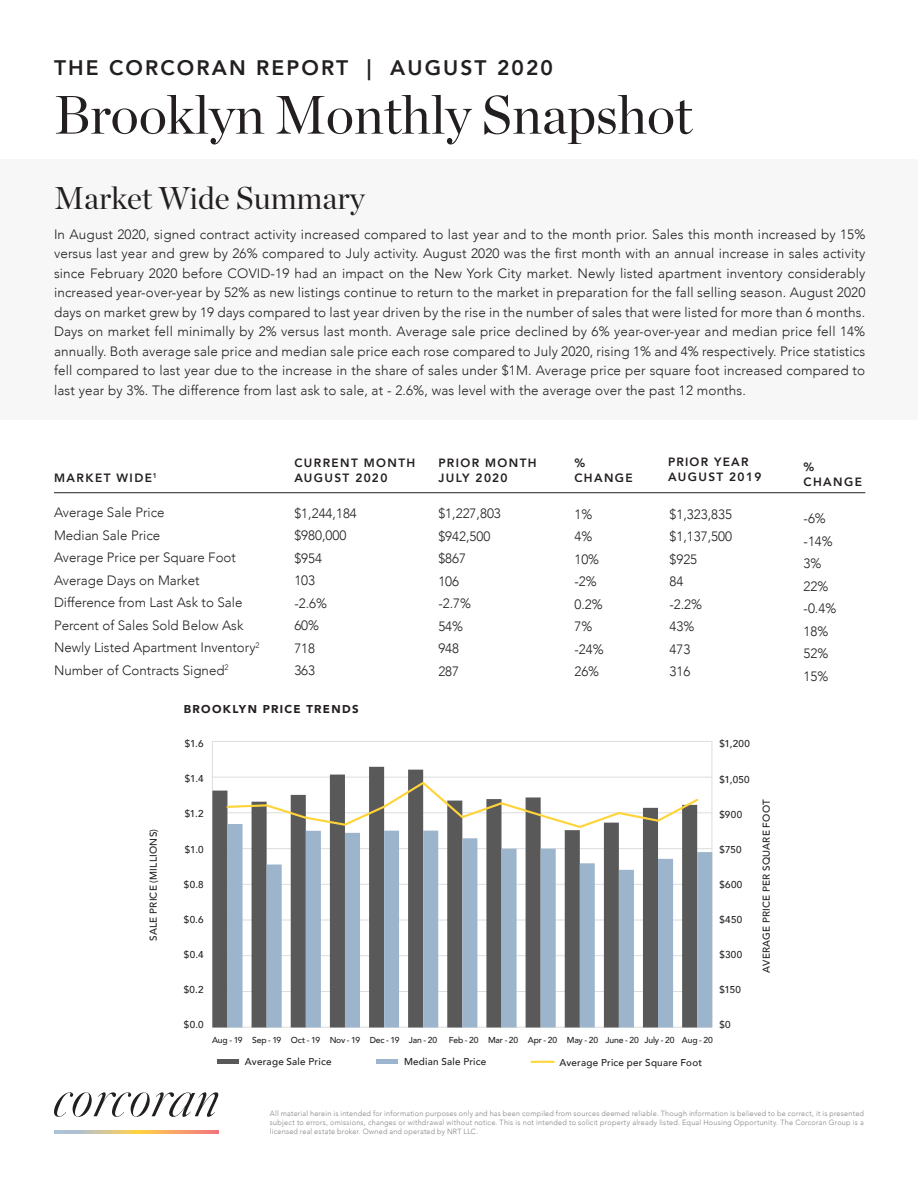
<style>
.page{position:relative;width:918px;height:1188px;background:#fff}
.page>*{position:absolute;margin:0;border:0;box-sizing:border-box;transform-origin:0 0}
.t1{font:54px "Chronicle Display";color:#231f20}
.t2{font:31.5px "Chronicle Display";color:#231f20}
.t3{font:800 21px "Avenir";letter-spacing:.1em;color:#231f20}
.t4{font:300 13.5px/19.5px "Avenir";color:#231f20;text-align:justify}
.t5{font:800 12px/15px "Avenir";letter-spacing:.115em;color:#231f20}
.t6{font:900 11.4px "Avenir";letter-spacing:.12em;color:#231f20}
.t7{font:500 9.9px "Avenir";letter-spacing:.025em;color:#231f20}
.t8{font:500 8.7px "Avenir";letter-spacing:-.015em;color:#231f20}
.t9{font:300 7.5px/9px "Avenir";letter-spacing:.03em;color:#808285;text-align:justify}
</style>
<div class="page">
<svg style="left:54px;top:1130px;width:164px;height:4px"></svg>
<svg style="left:54px;top:1092px;width:164px;height:25px"></svg>
<svg style="left:212px;top:741px;width:501px;height:287px"></svg>
<hr style="left:712px;top:742px;width:1px;height:285px;background:#dcdddf">
<div style="left:217px;top:1059px;width:21px;height:5px;background:#595959"></div>
<div style="left:376px;top:1059px;width:21px;height:5px;background:#9db5ce"></div>
<hr style="left:531px;top:1061px;width:23px;height:2px;background:#ffd436">
<div style="left:0;top:159px;width:918px;height:261px;background:#f7f7f8"></div>
<hr style="left:54px;top:492px;width:811px;height:1px;background:#231f20">
<svg style="left:212px;top:767px;width:485px;height:261px"></svg>
<svg style="left:227px;top:824px;width:485px;height:204px"></svg>
<svg style="left:225px;top:780px;width:475px;height:50px"></svg>
<p class="t3" style="left:54px;top:51px;width:501px">THE CORCORAN REPORT | AUGUST 2020</p>
<p class="t1" style="left:54px;top:73px;width:640px">Brooklyn Monthly Snapshot</p>
<p class="t2" style="left:54px;top:174px;width:312px">Market Wide Summary</p>
<p class="t4" style="left:54px;top:224px;width:813px">In August 2020, signed contract activity increased compared to last year and to the month prior. Sales this month increased by 15% versus last year and grew by 26% compared to July activity. August 2020 was the first month with an annual increase in sales activity since February 2020 before COVID-19 had an impact on the New York City market. Newly listed apartment inventory considerably increased year-over-year by 52% as new listings continue to return to the market in preparation for the fall selling season. August 2020 days on market grew by 19 days compared to last year driven by the rise in the number of sales that were listed for more than 6 months.<br>Days on market fell minimally by 2% versus last month. Average sale price declined by 6% year-over-year and median price fell 14% annually. Both average sale price and median sale price each rose compared to July 2020, rising 1% and 4% respectively. Price statistics fell compared to last year due to the increase in the share of sales under $1M. Average price per square foot increased compared to last year by 3%. The difference from last ask to sale, at - 2.6%, was level with the average over the past 12 months.</p>
<p class="t5" style="left:54px;top:470px;width:104px">MARKET WIDE<sup>1</sup></p>
<p class="t4" style="left:54px;top:503px;width:112px">Average Sale Price</p>
<p class="t4" style="left:54px;top:526px;width:108px">Median Sale Price</p>
<p class="t4" style="left:54px;top:548px;width:184px">Average Price per Square Foot</p>
<p class="t4" style="left:54px;top:571px;width:147px">Average Days on Market</p>
<p class="t4" style="left:54px;top:593px;width:190px">Difference from Last Ask to Sale</p>
<p class="t4" style="left:54px;top:616px;width:191px">Percent of Sales Sold Below Ask</p>
<p class="t4" style="left:54px;top:638px;width:207px">Newly Listed Apartment Inventory<sup>2</sup></p>
<p class="t4" style="left:54px;top:661px;width:176px">Number of Contracts Signed<sup>2</sup></p>
<p class="t5" style="left:294px;top:455px;width:122px">CURRENT MONTH<br>AUGUST 2020</p>
<p class="t5" style="left:438px;top:455px;width:100px">PRIOR MONTH</p>
<p class="t5" style="left:438px;top:470px;width:71px">JULY 2020</p>
<p class="t4" style="left:294px;top:503px;width:64px">$1,244,184</p>
<p class="t4" style="left:294px;top:526px;width:54px">$980,000</p>
<p class="t4" style="left:294px;top:548px;width:29px">$954</p>
<p class="t4" style="left:294px;top:571px;width:22px">103</p>
<p class="t4" style="left:294px;top:593px;width:34px">-2.6%</p>
<p class="t4" style="left:294px;top:616px;width:26px">60%</p>
<p class="t4" style="left:294px;top:638px;width:22px">718</p>
<p class="t4" style="left:294px;top:661px;width:22px">363</p>
<p class="t4" style="left:438px;top:504px;width:64px">$1,227,803</p>
<p class="t4" style="left:438px;top:526px;width:54px">$942,500</p>
<p class="t4" style="left:438px;top:549px;width:29px">$867</p>
<p class="t4" style="left:438px;top:571px;width:22px">106</p>
<p class="t4" style="left:438px;top:594px;width:34px">-2.7%</p>
<p class="t4" style="left:438px;top:616px;width:26px">54%</p>
<p class="t4" style="left:438px;top:639px;width:22px">948</p>
<p class="t4" style="left:438px;top:661px;width:22px">287</p>
<p class="t7" style="left:145px;top:941px;width:113px;rotate:-90deg">SALE PRICE (MILLIONS)</p>
<p class="t6" style="left:184px;top:699px;width:176px">BROOKLYN PRICE TRENDS</p>
<p class="t7" style="left:185px;top:735px;width:20px">$1.6</p>
<p class="t7" style="left:185px;top:770px;width:20px">$1.4</p>
<p class="t7" style="left:185px;top:805px;width:21px">$1.2</p>
<p class="t7" style="left:185px;top:841px;width:20px">$1.0</p>
<p class="t7" style="left:184px;top:876px;width:21px">$0.8</p>
<p class="t7" style="left:184px;top:911px;width:21px">$0.6</p>
<p class="t7" style="left:184px;top:946px;width:21px">$0.4</p>
<p class="t7" style="left:184px;top:981px;width:22px">$0.2</p>
<p class="t7" style="left:184px;top:1016px;width:21px">$0.0</p>
<p class="t5" style="left:668px;top:455px;width:95px">PRIOR YEAR<br>AUGUST 2019</p>
<p class="t5" style="left:574px;top:455px;width:60px">%<br>CHANGE</p>
<p class="t5" style="left:804px;top:460px;width:60px">%<br>CHANGE</p>
<p class="t4" style="left:574px;top:504px;width:19px">1%</p>
<p class="t4" style="left:574px;top:527px;width:19px">4%</p>
<p class="t4" style="left:574px;top:550px;width:26px">10%</p>
<p class="t4" style="left:574px;top:572px;width:24px">-2%</p>
<p class="t4" style="left:574px;top:595px;width:30px">0.2%</p>
<p class="t4" style="left:574px;top:617px;width:19px">7%</p>
<p class="t4" style="left:574px;top:640px;width:31px">-24%</p>
<p class="t4" style="left:574px;top:662px;width:26px">26%</p>
<p class="t4" style="left:669px;top:504px;width:64px">$1,323,835</p>
<p class="t4" style="left:669px;top:527px;width:64px">$1,137,500</p>
<p class="t4" style="left:669px;top:549px;width:29px">$925</p>
<p class="t4" style="left:669px;top:572px;width:15px">84</p>
<p class="t4" style="left:669px;top:594px;width:34px">-2.2%</p>
<p class="t4" style="left:669px;top:617px;width:26px">43%</p>
<p class="t4" style="left:669px;top:639px;width:22px">473</p>
<p class="t4" style="left:669px;top:662px;width:22px">316</p>
<p class="t7" style="left:719px;top:735px;width:32px">$1,200</p>
<p class="t7" style="left:719px;top:771px;width:32px">$1,050</p>
<p class="t7" style="left:719px;top:806px;width:24px">$900</p>
<p class="t7" style="left:719px;top:841px;width:24px">$750</p>
<p class="t7" style="left:719px;top:876px;width:25px">$600</p>
<p class="t7" style="left:719px;top:911px;width:24px">$450</p>
<p class="t7" style="left:719px;top:946px;width:25px">$300</p>
<p class="t7" style="left:719px;top:981px;width:23px">$150</p>
<p class="t7" style="left:719px;top:1016px;width:13px">$0</p>
<p class="t7" style="left:758px;top:973px;width:175px;rotate:-90deg">AVERAGE PRICE PER SQUARE FOOT</p>
<p class="t4" style="left:804px;top:509px;width:24px">-6%</p>
<p class="t4" style="left:804px;top:531px;width:31px">-14%</p>
<p class="t4" style="left:804px;top:554px;width:19px">3%</p>
<p class="t4" style="left:804px;top:576px;width:26px">22%</p>
<p class="t4" style="left:804px;top:599px;width:34px">-0.4%</p>
<p class="t4" style="left:804px;top:621px;width:26px">18%</p>
<p class="t4" style="left:804px;top:644px;width:26px">52%</p>
<p class="t4" style="left:804px;top:666px;width:26px">15%</p>
<p class="t8" style="left:212px;top:1033px;width:227px">Aug - 19 Sep - 19 Oct - 19 Nov - 19 Dec - 19 Jan - 20</p>
<p class="t8" style="left:449px;top:1033px;width:266px">Feb - 20 Mar - 20 Apr - 20 May - 20 June - 20 July - 20 Aug - 20</p>
<p class="t7" style="left:245px;top:1053px;width:88px">Average Sale Price</p>
<p class="t7" style="left:404px;top:1053px;width:84px">Median Sale Price</p>
<p class="t7" style="left:559px;top:1054px;width:144px">Average Price per Square Foot</p>
<p class="t9" style="left:270px;top:1109px;width:596px">All material herein is intended for information purposes only and has been compiled from sources deemed reliable. Though information is believed to be correct, it is presented subject to errors, omissions, changes or withdrawal without notice. This is not intended to solicit property already listed. Equal Housing Opportunity. The Corcoran Group is a licensed real estate broker. Owned and operated by NRT LLC.</p>
</div>
